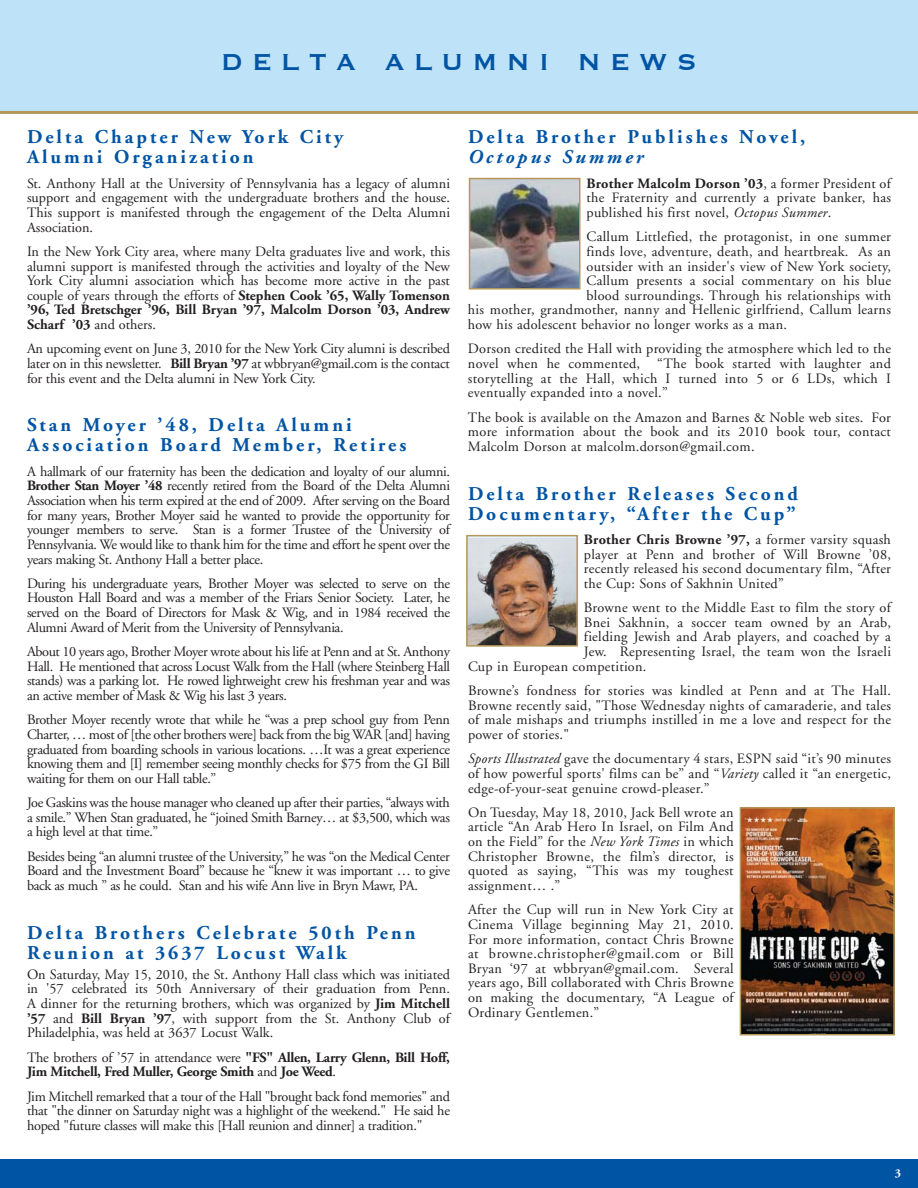
<style>
.page{position:relative;width:918px;height:1188px;background:#fff}
.page>*{position:absolute;margin:0;border:0;box-sizing:border-box;transform-origin:0 0}
.t1{font:30px "Copperplate";letter-spacing:.305em;color:#0054a4}
.t2{font:700 19.5px/20px "Adobe Garamond";letter-spacing:.155em;color:#0054a4}
.t3{font:italic 700 19.5px "Adobe Garamond";letter-spacing:.155em;color:#0054a4}
.t4{font:14.25px/14.5px "Adobe Garamond";letter-spacing:.02em;color:#231f20;text-align:justify}
.t5{font:700 14.25px/14.5px "Adobe Garamond";letter-spacing:-.02em;color:#231f20}
.t6{font:700 12px "Adobe Garamond";color:#fff}
.s1{font-weight:700}
.s2{font-weight:400}
.s3{font-style:italic}
</style>
<div class="page">
<div style="left:0;top:0;width:918px;height:112px;background:#bee2f7"></div>
<img style="left:743px;top:810px;width:149px;height:222px">
<div style="left:740px;top:807px;width:155px;height:228px;border:2px solid #b49759"></div>
<img style="left:472px;top:181px;width:105px;height:106px">
<div style="left:469px;top:178px;width:111px;height:112px;border:2px solid #b49759"></div>
<img style="left:469px;top:539px;width:106px;height:105px">
<div style="left:466px;top:535px;width:112px;height:112px;border:2px solid #b49759"></div>
<div style="left:0;top:1159px;width:918px;height:29px;background:#0054a4"></div>
<hr style="left:0;top:111px;width:918px;height:3px;background:#b49759">
<h1 class="t1" style="left:221px;top:47px;width:477px">DELTA ALUMNI NEWS</h1>
<h2 class="t2" style="left:27px;top:129px;width:318px">Delta Chapter New York City<br>Alumni Organization</h2>
<p class="t4" style="left:27px;top:177px;width:425px">St. Anthony Hall at the University of Pennsylvania has a legacy of alumni support and engagement with the undergraduate brothers and the house.<br>This support is manifested through the engagement of the Delta Alumni Association.</p>
<p class="t4" style="left:27px;top:246px;width:425px">In the New York City area, where many Delta graduates live and work, this alumni support is manifested through the activities and loyalty of the New York City alumni association which has become more active in the past couple of years through the efforts of <span class="s1">Stephen Cook ’65, Wally Tomenson ’96, Ted Bretschger ’96, Bill Bryan ’97, Malcolm Dorson ’03, Andrew Scharf ’03</span> and others.</p>
<p class="t4" style="left:27px;top:343px;width:425px">An upcoming event on June 3, 2010 for the New York City alumni is described later on in this newsletter. <span class="s1">Bill Bryan ’97</span> at wbbryan@gmail.com is the contact for this event and the Delta alumni in New York City.</p>
<h2 class="t2" style="left:27px;top:417px;width:381px">Stan Moyer ’48, Delta Alumni<br>Association Board Member, Retires</h2>
<p class="t4" style="left:27px;top:465px;width:424px">A hallmark of our fraternity has been the dedication and loyalty of our alumni.<br><span class="s1">Brother Stan Moyer ’48</span> recently retired from the Board of the Delta Alumni Association when his term expired at the end of 2009. After serving on the Board for many years, Brother Moyer said he wanted to provide the opportunity for younger members to serve. Stan is a former Trustee of the University of Pennsylvania. We would like to thank him for the time and effort he spent over the years making St. Anthony Hall a better place.</p>
<p class="t4" style="left:27px;top:577px;width:424px">During his undergraduate years, Brother Moyer was selected to serve on the Houston Hall Board and was a member of the Friars Senior Society. Later, he served on the Board of Directors for Mask &amp; Wig, and in 1984 received the Alumni Award of Merit from the University of Pennsylvania.</p>
<p class="t4" style="left:27px;top:646px;width:425px">About 10 years ago, Brother Moyer wrote about his life at Penn and at St. Anthony Hall. He mentioned that across Locust Walk from the Hall (where Steinberg Hall stands) was a parking lot. He rowed lightweight crew his freshman year and was an active member of Mask &amp; Wig his last 3 years.</p>
<p class="t4" style="left:27px;top:714px;width:425px">Brother Moyer recently wrote that while he “was a prep school guy from Penn Charter, … most of [the other brothers were] back from the big WAR [and] having graduated from boarding schools in various locations. …It was a great experience knowing them and [I] remember seeing monthly checks for $75 from the GI Bill waiting for them on our Hall table.”</p>
<p class="t4" style="left:27px;top:797px;width:424px">Joe Gaskins was the house manager who cleaned up after their parties, “always with a smile.” When Stan graduated, he “joined Smith Barney… at $3,500, which was a high level at that time.”</p>
<p class="t4" style="left:27px;top:850px;width:425px">Besides being “an alumni trustee of the University,” he was “on the Medical Center Board and the Investment Board” because he “knew it was important … to give back as much ” as he could. Stan and his wife Ann live in Bryn Mawr, PA.</p>
<h2 class="t2" style="left:27px;top:924px;width:390px">Delta Brothers Celebrate 50th Penn<br>Reunion at 3637 Locust Walk</h2>
<p class="t4" style="left:27px;top:968px;width:425px">On Saturday, May 15, 2010, the St. Anthony Hall class which was initiated in '57 celebrated its 50th Anniversary of their graduation from Penn.<br>A dinner for the returning brothers, which was organized by <span class="s1">Jim Mitchell ’57</span> and <span class="s1">Bill Bryan ’97</span>, with support from the St. Anthony Club of Philadelphia, was held at 3637 Locust Walk.</p>
<p class="t5" style="left:27px;top:1051px;width:424px"><span class="s2">The brothers of ’57 in attendance were</span> "FS" Allen, Larry Glenn, Bill Hoff,<br>Jim Mitchell, Fred Muller, George Smith <span class="s2">and</span> Joe Weed<span class="s2">.</span></p>
<p class="t4" style="left:27px;top:1090px;width:425px">Jim Mitchell remarked that a tour of the Hall "brought back fond memories" and that "the dinner on Saturday night was a highlight of the weekend." He said he hoped "future classes will make this [Hall reunion and dinner] a tradition."</p>
<h2 class="t2" style="left:468px;top:129px;width:339px">Delta Brother Publishes Novel,</h2>
<h2 class="t3" style="left:468px;top:149px;width:177px">Octopus Summer</h2>
<p class="t4" style="left:586px;top:177px;width:306px"><span class="s1">Brother Malcolm Dorson ’03</span>, a former President of the Fraternity and currently a private banker, has published his first novel, <span class="s3">Octopus Summer</span>.</p>
<p class="t4" style="left:586px;top:231px;width:306px">Callum Littlefied, the protagonist, in one summer</p>
<p class="t4" style="left:586px;top:246px;width:306px">finds love, adventure, death, and heartbreak. As an</p>
<p class="t4" style="left:586px;top:260px;width:306px">outsider with an insider's view of New York society,</p>
<p class="t4" style="left:586px;top:275px;width:306px">Callum presents a social commentary on his blue</p>
<p class="t4" style="left:586px;top:289px;width:306px">blood surroundings. Through his relationships with</p>
<p class="t4" style="left:468px;top:304px;width:425px">his mother, grandmother, nanny and Hellenic girlfriend, Callum learns</p>
<p class="t4" style="left:468px;top:319px;width:321px">how his adolescent behavior no longer works as a man.</p>
<p class="t4" style="left:468px;top:343px;width:424px">Dorson credited the Hall with providing the atmosphere which led to the novel when he commented, “The book started with laughter and storytelling at the Hall, which I turned into 5 or 6 LDs, which I eventually expanded into a novel.”</p>
<p class="t4" style="left:468px;top:411px;width:424px">The book is available on the Amazon and Barnes &amp; Noble web sites. For more information about the book and its 2010 book tour, contact Malcolm Dorson at malcolm.dorson@gmail.com.</p>
<h2 class="t2" style="left:468px;top:485px;width:332px">Delta Brother Releases Second<br>Documentary, “After the Cup”</h2>
<p class="t4" style="left:584px;top:534px;width:309px"><span class="s1">Brother Chris Browne ’97,</span> a former varsity squash player at Penn and brother of Will Browne ’08, recently released his second documentary film, “After the Cup: Sons of Sakhnin United”</p>
<p class="t4" style="left:584px;top:602px;width:309px">Browne went to the Middle East to film the story of</p>
<p class="t4" style="left:584px;top:616px;width:309px">Bnei Sakhnin, a soccer team owned by an Arab,</p>
<p class="t4" style="left:584px;top:631px;width:309px">fielding Jewish and Arab players, and coached by a</p>
<p class="t4" style="left:584px;top:646px;width:309px">Jew. Representing Israel, the team won the Israeli</p>
<p class="t4" style="left:468px;top:660px;width:180px">Cup in European competition.</p>
<p class="t4" style="left:468px;top:685px;width:425px">Browne’s fondness for stories was kindled at Penn and at The Hall.<br>Browne recently said, "Those Wednesday nights of camaraderie, and tales of male mishaps and triumphs instilled in me a love and respect for the power of stories."</p>
<p class="t4" style="left:468px;top:753px;width:425px"><span class="s3">Sports Illustrated</span> gave the documentary 4 stars, ESPN said “it’s 90 minutes of how powerful sports' films can be” and “<span class="s3">Variety</span> called it “an energetic, edge-of-your-seat genuine crowd-pleaser.”</p>
<p class="t4" style="left:468px;top:806px;width:267px">On Tuesday, May 18, 2010, Jack Bell wrote an article “An Arab Hero In Israel, on Film And on the Field” for the <span class="s3">New York Times</span> in which Christopher Browne, the film’s director, is quoted as saying, “This was my toughest assignment… .”</p>
<p class="t4" style="left:468px;top:904px;width:267px">After the Cup will run in New York City at Cinema Village beginning May 21, 2010.<br>For more information, contact Chris Browne at browne.christopher@gmail.com or Bill Bryan ‘97 at wbbryan@gmail.com. Several years ago, Bill collaborated with Chris Browne on making the documentary, “A League of Ordinary Gentlemen.”</p>
<p class="t6" style="left:895px;top:1169px;width:8px">3</p>
</div>
